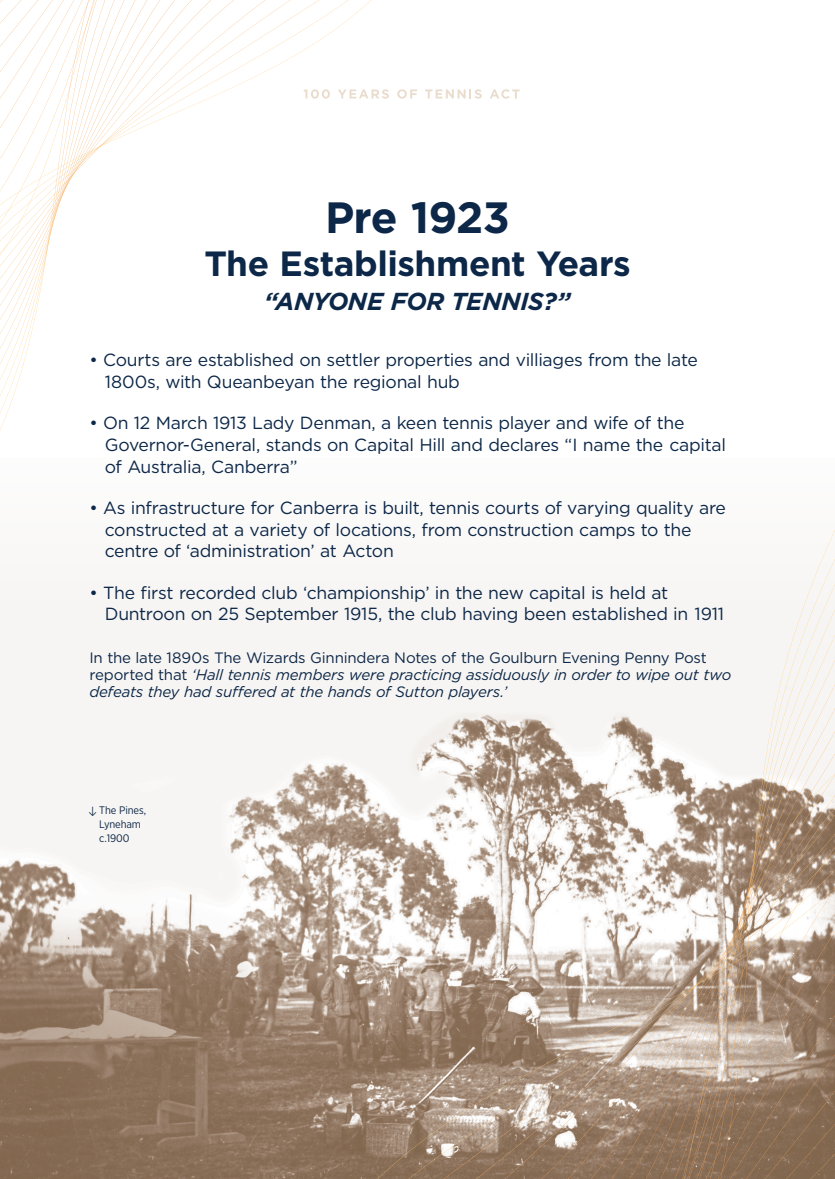
<style>
.page{position:relative;width:835px;height:1179px;background:#fff}
.page>*{position:absolute;margin:0;border:0;box-sizing:border-box;transform-origin:0 0}
.t1{font:700 43.75px "Gotham";letter-spacing:-.02em;color:#0c2747}
.t2{font:700 35px "Gotham";letter-spacing:-.015em;color:#0c2747}
.t3{font:italic 700 24.5px "Gotham";letter-spacing:-.015em;color:#0c2747}
.t4{font:17.57px/21.6px "Gotham";letter-spacing:-.015em;color:#0c2747}
.t5{font:italic 15.05px/17.1px "Gotham";letter-spacing:-.015em;color:#0c2747}
.t6{font:10.92px/14.1px "Gotham Narrow";letter-spacing:-.005em;color:#0c2747;text-align:center}
.s1{font-style:normal}
.s2{font-family:"Klavika Arrows"}
</style>
<div class="page">
<img style="left:0;top:593px;width:699px;height:586px">
<svg style="left:371px;top:89px;width:18px;height:10px"></svg>
<svg style="left:397px;top:89px;width:20px;height:10px"></svg>
<svg style="left:425px;top:89px;width:56px;height:10px"></svg>
<svg style="left:490px;top:89px;width:29px;height:10px"></svg>
<svg style="left:147px;top:0;width:13px;height:126px"></svg>
<svg style="left:135px;top:0;width:12px;height:131px"></svg>
<svg style="left:124px;top:0;width:11px;height:136px"></svg>
<svg style="left:114px;top:0;width:10px;height:140px"></svg>
<svg style="left:105px;top:1px;width:9px;height:144px"></svg>
<svg style="left:97px;top:0;width:8px;height:150px"></svg>
<svg style="left:0;top:0;width:95px;height:431px"></svg>
<svg style="left:377px;top:887px;width:31px;height:292px"></svg>
<svg style="left:408px;top:870px;width:35px;height:309px;background:#af9a8a"></svg>
<svg style="left:443px;top:852px;width:33px;height:327px"></svg>
<svg style="left:476px;top:834px;width:28px;height:345px"></svg>
<svg style="left:504px;top:815px;width:37px;height:364px"></svg>
<svg style="left:541px;top:795px;width:27px;height:384px"></svg>
<svg style="left:568px;top:775px;width:23px;height:404px"></svg>
<svg style="left:591px;top:753px;width:20px;height:426px"></svg>
<svg style="left:611px;top:731px;width:18px;height:448px"></svg>
<svg style="left:629px;top:708px;width:16px;height:471px"></svg>
<svg style="left:645px;top:684px;width:15px;height:495px"></svg>
<svg style="left:660px;top:660px;width:14px;height:519px"></svg>
<svg style="left:674px;top:635px;width:13px;height:544px"></svg>
<svg style="left:687px;top:609px;width:12px;height:570px"></svg>
<svg style="left:699px;top:593px;width:11px;height:586px"></svg>
<svg style="left:710px;top:593px;width:10px;height:586px"></svg>
<svg style="left:720px;top:532px;width:114px;height:647px"></svg>
<h1 class="t1" style="left:325px;top:189px;width:186px">Pre 1923</h1>
<h2 class="t2" style="left:204px;top:240px;width:427px">The Establishment Years</h2>
<h3 class="t3" style="left:264px;top:285px;width:308px">“ANYONE FOR TENNIS?”</h3>
<p class="t4" style="left:105px;top:349px;width:594px;text-indent:-15px">• Courts are established on settler properties and villiages from the late<br>1800s, with Queanbeyan the regional hub</p>
<p class="t4" style="left:105px;top:412px;width:622px;text-indent:-15px">• On 12 March 1913 Lady Denman, a keen tennis player and wife of the<br>Governor-General, stands on Capital Hill and declares “I name the capital of Australia, Canberra”</p>
<p class="t4" style="left:105px;top:496px;width:622px;text-indent:-15px">• As infrastructure for Canberra is built, tennis courts of varying quality are constructed at a variety of locations, from construction camps to the centre of ‘administration’ at Acton</p>
<p class="t4" style="left:105px;top:581px;width:620px;text-indent:-15px">• The first recorded club ‘championship’ in the new capital is held at<br>Duntroon on 25 September 1915, the club having been established in 1911</p>
<p class="t5" style="left:89px;top:649px;width:643px"><span class="s1">In the late 1890s The Wizards Ginnindera Notes of the Goulburn Evening Penny Post reported that</span> ‘Hall tennis members were practicing assiduously in order to wipe out two defeats they had suffered at the hands of Sutton players.’</p>
<p class="t6" style="left:88px;top:802px;width:59px"><span class="s2">H</span> The Pines,<br>Lyneham c.1900</p>
</div>
